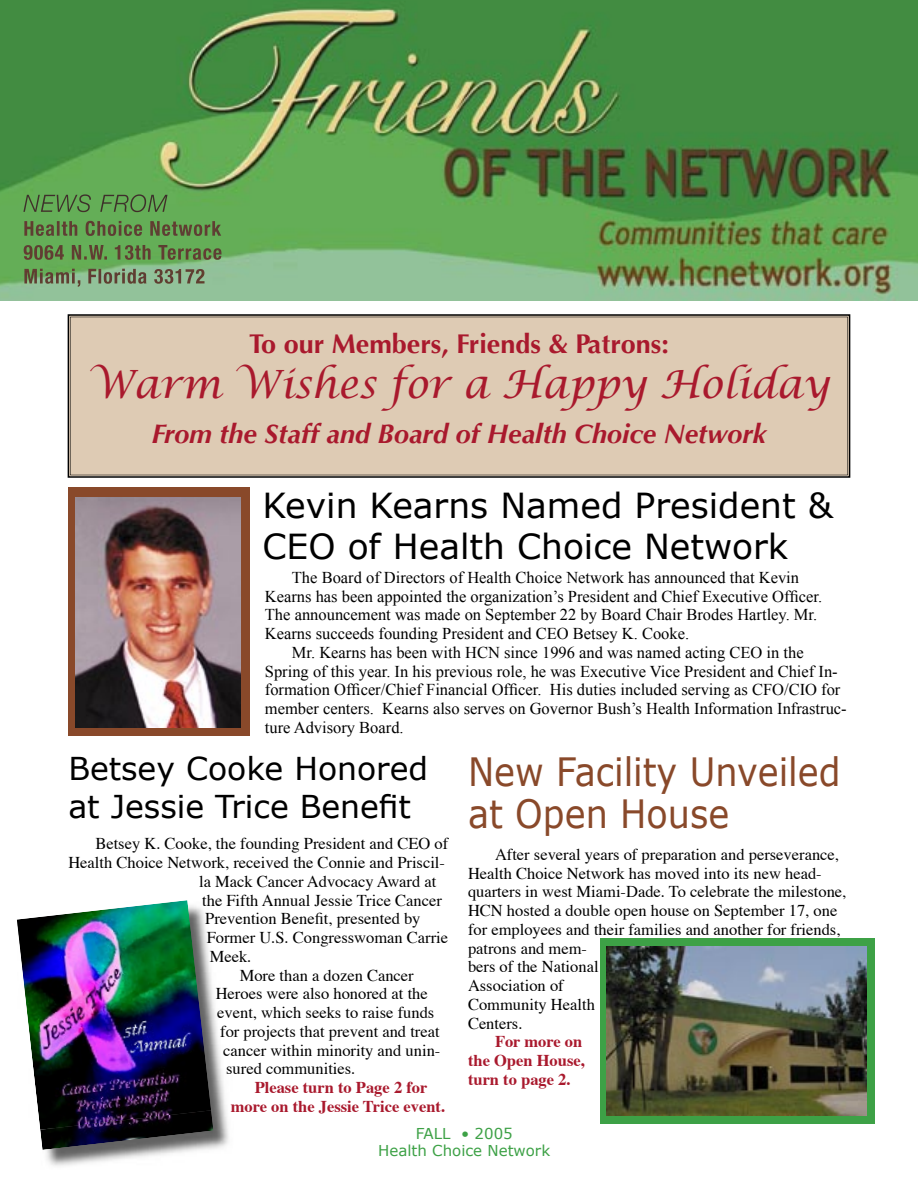
<style>
.page{position:relative;width:918px;height:1188px;background:#fff}
.page>*{position:absolute;margin:0;border:0;box-sizing:border-box;transform-origin:0 0}
.t1{font:39px/42px "Verdana";color:#89492a;scale:.9 1}
.t2{font:italic 39px "Lucida Calligraphy";color:#a9192d}
.t3{font:34.5px/40.5px "Verdana";color:#000}
.t4{font:31.5px/37.5px "Verdana";color:#000}
.t5{font:italic 700 27px "Optima";color:#a9192d}
.t6{font:700 27px "Optima";color:#a9192d}
.t7{font:16.5px/18.8px "Times";color:#000}
.t8{font:16.5px/18.8px "Times New Roman";color:#000}
.t9{font:700 16.5px/18.8px "Times";color:#a9192d;text-align:center}
.t10{font:15px/16.5px "Verdana";color:#3da146;text-align:center}
</style>
<div class="page">
<svg style="left:68px;top:314px;width:782px;height:164px"></svg>
<div style="left:70px;top:317px;width:778px;height:158px;background:#decbb4"></div>
<div style="left:68px;top:488px;width:182px;height:248px;background:#89492a"></div>
<img style="left:46px;top:979px;width:183px;height:187px">
<img style="left:17px;top:900px;width:194px;height:226px">
<img style="left:40px;top:1110px;width:173px;height:40px">
<div style="left:600px;top:938px;width:274px;height:186px;background:#3da146"></div>
<img style="left:75px;top:497px;width:165px;height:230px">
<img style="left:606px;top:946px;width:261px;height:170px">
<img style="left:0;top:0;width:918px;height:300px">
<img style="left:23px;top:194px;width:145px;height:18px">
<img style="left:24px;top:221px;width:79px;height:15px">
<img style="left:24px;top:245px;width:94px;height:15px">
<img style="left:24px;top:269px;width:109px;height:18px">
<h3 class="t6" style="left:249px;top:328px;width:421px">To our Members, Friends &amp; Patrons:</h3>
<h1 class="t2" style="left:88px;top:361px;width:743px">Warm Wishes for a Happy Holiday</h1>
<h3 class="t5" style="left:152px;top:418px;width:616px">From the Staff and Board of Health Choice Network</h3>
<h2 class="t3" style="left:262px;top:484px;width:572px">Kevin Kearns Named President &amp;<br>CEO of Health Choice Network</h2>
<p class="t8" style="left:265px;top:568px;width:559px;text-indent:27px">The Board of Directors of Health Choice Network has announced that Kevin Kearns has been appointed the organization’s President and Chief Executive Officer.<br>The announcement was made on September 22 by Board Chair Brodes Hartley. Mr.<br>Kearns succeeds founding President and CEO Betsey K. Cooke.</p>
<p class="t8" style="left:265px;top:643px;width:583px;text-indent:27px">Mr. Kearns has been with HCN since 1996 and was named acting CEO in the Spring of this year. In his previous role, he was Executive Vice President and Chief In&shy;formation Officer/Chief Financial Officer. His duties included serving as CFO/CIO for member centers. Kearns also serves on Governor Bush’s Health Information Infrastruc&shy;ture Advisory Board.</p>
<h1 class="t1" style="left:468px;top:749px;width:416px">New Facility Unveiled at Open House</h1>
<h3 class="t4" style="left:68px;top:749px;width:361px">Betsey Cooke Honored at Jessie Trice Benefit</h3>
<p class="t7" style="left:95px;top:835px;width:354px">Betsey K. Cooke, the founding President and CEO of</p>
<p class="t7" style="left:68px;top:854px;width:378px">Health Choice Network, received the Connie and Priscil-</p>
<p class="t7" style="left:199px;top:873px;width:239px">la Mack Cancer Advocacy Award at</p>
<p class="t7" style="left:202px;top:892px;width:241px">the Fifth Annual Jessie Trice Cancer</p>
<p class="t7" style="left:205px;top:910px;width:217px">Prevention Benefit, presented by</p>
<p class="t7" style="left:207px;top:929px;width:243px">Former U.S. Congresswoman Carrie</p>
<p class="t7" style="left:210px;top:948px;width:43px">Meek.</p>
<p class="t7" style="left:240px;top:967px;width:176px">More than a dozen Cancer</p>
<p class="t7" style="left:216px;top:985px;width:214px">Heroes were also honored at the</p>
<p class="t7" style="left:217px;top:1004px;width:219px">event, which seeks to raise funds</p>
<p class="t7" style="left:220px;top:1023px;width:221px">for projects that prevent and treat</p>
<p class="t7" style="left:223px;top:1042px;width:219px">cancer within minority and unin-</p>
<p class="t7" style="left:226px;top:1060px;width:131px">sured communities.</p>
<p class="t9" style="left:231px;top:1079px;width:216px">Please turn to Page 2 for<br>more on the Jessie Trice event.</p>
<p class="t10" style="left:378px;top:1125px;width:173px">FALL • 2005<br>Health Choice Network</p>
<p class="t7" style="left:468px;top:846px;width:380px;text-indent:27px">After several years of preparation and perseverance, Health Choice Network has moved into its new head&shy;quarters in west Miami-Dade. To celebrate the milestone, HCN hosted a double open house on September 17, one for employees and their families and another for friends, patrons and mem-<br>bers of the National<br>Association of<br>Community Health<br>Centers.</p>
<p class="t9" style="left:468px;top:1033px;width:118px;text-align:left;text-indent:27px">For more on the Open House, turn to page 2.</p>
</div>
